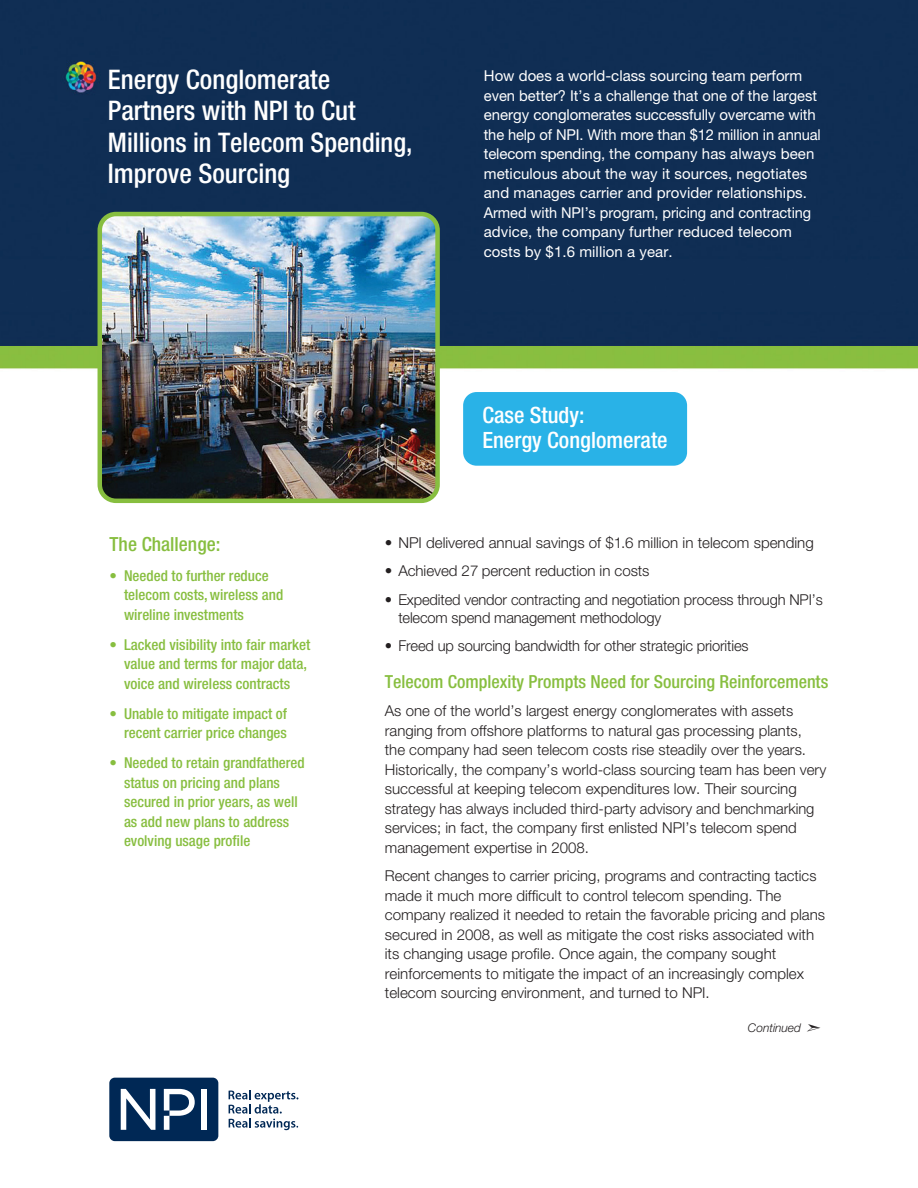
<style>
.page{position:relative;width:918px;height:1188px;background:#fff}
.page>*{position:absolute;margin:0;border:0;box-sizing:border-box;transform-origin:0 0}
.t1{font:500 condensed 27px "Helvetica Neue";color:#fff}
.t2{font:500 condensed 22.5px "Helvetica Neue";color:#fff}
.t3{font:500 condensed 19.5px "Helvetica Neue";color:#87be3f}
.t4{font:500 condensed 18px "Helvetica Neue";color:#87be3f}
.t5{font:300 15px/19.5px "Helvetica Neue";color:#231f20}
.t6{font:15px/19.5px "Helvetica Neue";color:#fff}
.t7{font:500 condensed 15px "Helvetica Neue";color:#87be3f}
.t8{font:italic 300 12px "Helvetica Neue";color:#231f20}
</style>
<div class="page">
<img style="left:0;top:0;width:918px;height:1142px">
<div style="left:463px;top:392px;width:224px;height:74px;background:#29b2e7;border-radius:13px"></div>
<div style="left:109px;top:1078px;width:109px;height:63px;background:#002855;border-radius:6px"></div>
<svg style="left:121px;top:1089px;width:34px;height:41px"></svg>
<div style="left:201px;top:1089px;width:6px;height:41px;background:#fff"></div>
<svg style="left:164px;top:1089px;width:31px;height:41px"></svg>
<svg style="left:229px;top:1090px;width:69px;height:40px"></svg>
<img style="left:100px;top:214px;width:338px;height:286px">
<div style="left:98px;top:212px;width:342px;height:291px;border:4px solid #87be3f;border-radius:16px"></div>
<p class="t1" style="left:108px;top:63px;width:224px">Energy Conglomerate</p>
<p class="t1" style="left:108px;top:94px;width:249px">Partners with NPI to Cut</p>
<p class="t1" style="left:108px;top:126px;width:306px">Millions in Telecom Spending,</p>
<p class="t1" style="left:108px;top:157px;width:184px">Improve Sourcing</p>
<p class="t6" style="left:484px;top:66px;width:338px">How does a world-class sourcing team perform even better? It’s a challenge that one of the largest energy conglomerates successfully overcame with the help of NPI. With more than $12 million in annual telecom spending, the company has always been meticulous about the way it sources, negotiates and manages carrier and provider relationships.<br>Armed with NPI’s program, pricing and contracting advice, the company further reduced telecom costs by $1.6 million a year.</p>
<p class="t2" style="left:482px;top:401px;width:104px">Case Study:</p>
<p class="t2" style="left:482px;top:427px;width:187px">Energy Conglomerate</p>
<p class="t3" style="left:110px;top:532px;width:112px">The Challenge:</p>
<p class="t7" style="left:110px;top:567px;width:161px">• Needed to further reduce</p>
<p class="t7" style="left:124px;top:586px;width:161px">telecom costs,wireless and</p>
<p class="t7" style="left:124px;top:606px;width:121px">wireline investments</p>
<p class="t7" style="left:110px;top:636px;width:202px">• Lacked visibility into fair market</p>
<p class="t7" style="left:124px;top:655px;width:185px">value and terms for major data,</p>
<p class="t7" style="left:124px;top:675px;width:168px">voice and wireless contracts</p>
<p class="t7" style="left:110px;top:705px;width:179px">• Unable to mitigate impact of</p>
<p class="t7" style="left:124px;top:724px;width:164px">recent carrier price changes</p>
<p class="t7" style="left:110px;top:754px;width:197px">• Needed to retain grandfathered</p>
<p class="t7" style="left:124px;top:774px;width:157px">status on pricing and plans</p>
<p class="t7" style="left:124px;top:793px;width:175px">secured in prior years, as well</p>
<p class="t7" style="left:124px;top:813px;width:167px">as add new plans to address</p>
<p class="t7" style="left:124px;top:832px;width:128px">evolving usage profile</p>
<p class="t5" style="left:385px;top:532px;width:431px">• NPI delivered annual savings of $1.6 million in telecom spending</p>
<p class="t5" style="left:385px;top:561px;width:266px">• Achieved 27 percent reduction in costs</p>
<p class="t5" style="left:385px;top:589px;width:439px">• Expedited vendor contracting and negotiation process through NPI’s</p>
<p class="t5" style="left:398px;top:607px;width:265px">telecom spend management methodology</p>
<p class="t5" style="left:385px;top:636px;width:365px">• Freed up sourcing bandwidth for other strategic priorities</p>
<p class="t4" style="left:385px;top:671px;width:445px">Telecom Complexity Prompts Need for Sourcing Reinforcements</p>
<p class="t5" style="left:385px;top:701px;width:410px">As one of the world’s largest energy conglomerates with assets</p>
<p class="t5" style="left:385px;top:720px;width:419px">ranging from offshore platforms to natural gas processing plants,</p>
<p class="t5" style="left:385px;top:740px;width:443px">the company had seen telecom costs rise steadily over the years.<br>Historically, the company’s world-class sourcing team has been very successful at keeping telecom expenditures low. Their sourcing strategy has always included third-party advisory and benchmarking services; in fact, the company first enlisted NPI’s telecom spend management expertise in 2008.</p>
<p class="t5" style="left:385px;top:866px;width:433px">Recent changes to carrier pricing, programs and contracting tactics</p>
<p class="t5" style="left:385px;top:885px;width:398px">made it much more difficult to control telecom spending. The</p>
<p class="t5" style="left:385px;top:905px;width:442px">company realized it needed to retain the favorable pricing and plans secured in 2008, as well as mitigate the cost risks associated with its changing usage profile. Once again, the company sought</p>
<p class="t5" style="left:385px;top:963px;width:421px">reinforcements to mitigate the impact of an increasingly complex telecom sourcing environment, and turned to NPI.</p>
<p class="t8" style="left:748px;top:1020px;width:76px">Continued ➣</p>
</div>
